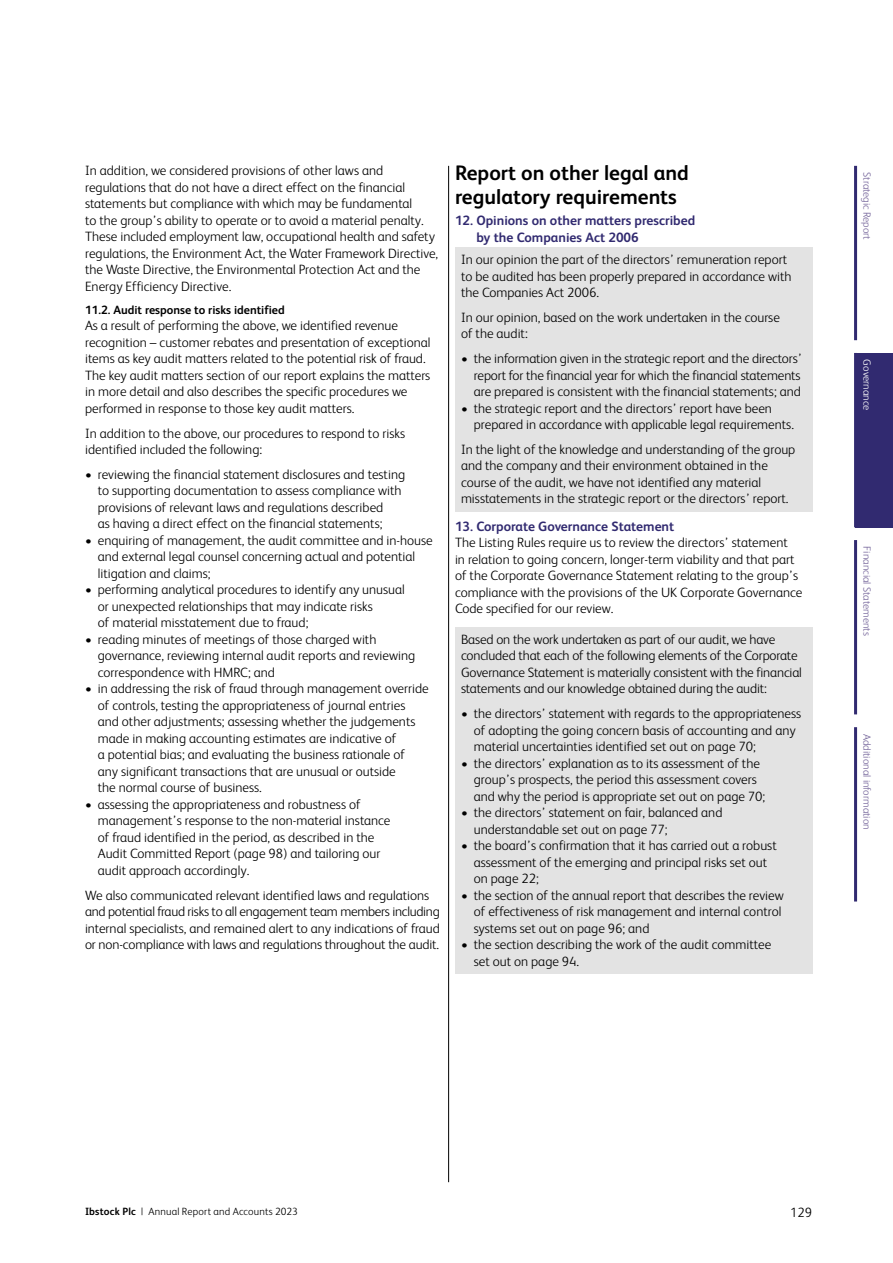
<style>
.page{position:relative;width:893px;height:1263px;background:#fff}
.page>*{position:absolute;margin:0;border:0;box-sizing:border-box;transform-origin:0 0}
.t1{font:700 21px/24px "FS Albert";color:#000}
.t2{font:300 13.5px/16.5px "FS Albert";color:#000}
.t3{font:700 13.5px/16.5px "FS Albert";color:#312a70}
.t4{font:700 12px "FS Albert";color:#000}
.t5{font:300 10.5px "FS Albert";color:#736399}
.t6{font:300 10.5px "FS Albert";letter-spacing:.02em;color:#000}
.t7{font:300 10.5px "FS Albert";color:#fff}
.s1{font-weight:700}
</style>
<div class="page">
<div style="left:455px;top:248px;width:357px;height:264px;background:#e3e3e3"></div>
<div style="left:455px;top:628px;width:357px;height:346px;background:#e3e3e3"></div>
<hr style="left:448px;top:166px;width:1px;height:1016px;background:#000">
<hr style="left:854px;top:727px;width:3px;height:174px;background:#312a70">
<hr style="left:854px;top:540px;width:3px;height:174px;background:#312a70">
<div style="left:855px;top:353px;width:38px;height:174px;background:#312a70"></div>
<hr style="left:854px;top:353px;width:3px;height:174px;background:#312a70">
<hr style="left:854px;top:166px;width:3px;height:174px;background:#312a70">
<p class="t2" style="left:85px;top:162px;width:355px">In addition, we considered provisions of other laws and regulations that do not have a direct effect on the financial statements but compliance with which may be fundamental<br>to the group’s ability to operate or to avoid a material penalty.<br>These included employment law, occupational health and safety regulations, the Environment Act, the Water Framework Directive, the Waste Directive, the Environmental Protection Act and the Energy Efficiency Directive.</p>
<p class="t4" style="left:85px;top:302px;width:201px">11.2. Audit response to risks identified</p>
<p class="t2" style="left:85px;top:317px;width:347px">As a result of performing the above, we identified revenue recognition – customer rebates and presentation of exceptional items as key audit matters related to the potential risk of fraud.<br>The key audit matters section of our report explains the matters in more detail and also describes the specific procedures we performed in response to those key audit matters.</p>
<p class="t2" style="left:85px;top:424px;width:322px">In addition to the above, our procedures to respond to risks identified included the following:</p>
<p class="t2" style="left:98px;top:465px;width:309px;text-indent:-13px">• reviewing the financial statement disclosures and testing to supporting documentation to assess compliance with provisions of relevant laws and regulations described<br>as having a direct effect on the financial statements;</p>
<p class="t2" style="left:98px;top:531px;width:337px;text-indent:-13px">• enquiring of management, the audit committee and in-house and external legal counsel concerning actual and potential litigation and claims;</p>
<p class="t2" style="left:98px;top:581px;width:309px;text-indent:-13px">• performing analytical procedures to identify any unusual or unexpected relationships that may indicate risks<br>of material misstatement due to fraud;</p>
<p class="t2" style="left:98px;top:630px;width:319px;text-indent:-13px">• reading minutes of meetings of those charged with governance, reviewing internal audit reports and reviewing correspondence with HMRC; and</p>
<p class="t2" style="left:98px;top:680px;width:332px;text-indent:-13px">• in addressing the risk of fraud through management override of controls, testing the appropriateness of journal entries and other adjustments; assessing whether the judgements made in making accounting estimates are indicative of<br>a potential bias; and evaluating the business rationale of any significant transactions that are unusual or outside<br>the normal course of business.</p>
<p class="t2" style="left:98px;top:795px;width:294px;text-indent:-13px">• assessing the appropriateness and robustness of management’s response to the non-material instance of fraud identified in the period, as described in the Audit Committed Report (page 98) and tailoring our audit approach accordingly.</p>
<p class="t2" style="left:85px;top:886px;width:356px">We also communicated relevant identified laws and regulations and potential fraud risks to all engagement team members including internal specialists, and remained alert to any indications of fraud or non-compliance with laws and regulations throughout the audit.</p>
<h1 class="t1" style="left:455px;top:160px;width:235px">Report on other legal and regulatory requirements</h1>
<p class="t3" style="left:476px;top:212px;width:220px;text-indent:-21px">12. Opinions on other matters prescribed by the Companies Act 2006</p>
<p class="t2" style="left:461px;top:251px;width:332px">In our opinion the part of the directors’ remuneration report to be audited has been properly prepared in accordance with the Companies Act 2006.</p>
<p class="t2" style="left:461px;top:308px;width:320px">In our opinion, based on the work undertaken in the course of the audit:</p>
<p class="t2" style="left:474px;top:349px;width:330px;text-align:justify;text-indent:-13px">• the information given in the strategic report and the directors’ report for the financial year for which the financial statements are prepared is consistent with the financial statements; and</p>
<p class="t2" style="left:474px;top:399px;width:322px;text-indent:-13px">• the strategic report and the directors’ report have been prepared in accordance with applicable legal requirements.</p>
<p class="t2" style="left:461px;top:440px;width:336px">In the light of the knowledge and understanding of the group and the company and their environment obtained in the course of the audit, we have not identified any material misstatements in the strategic report or the directors’ report.</p>
<p class="t3" style="left:455px;top:517px;width:221px">13. Corporate Governance Statement</p>
<p class="t2" style="left:455px;top:534px;width:349px">The Listing Rules require us to review the directors’ statement<br>in relation to going concern, longer-term viability and that part of the Corporate Governance Statement relating to the group’s compliance with the provisions of the UK Corporate Governance Code specified for our review.</p>
<p class="t2" style="left:461px;top:630px;width:342px">Based on the work undertaken as part of our audit, we have concluded that each of the following elements of the Corporate Governance Statement is materially consistent with the financial statements and our knowledge obtained during the audit:</p>
<p class="t2" style="left:474px;top:705px;width:329px;text-indent:-13px">• the directors’ statement with regards to the appropriateness of adopting the going concern basis of accounting and any material uncertainties identified set out on page 70;</p>
<p class="t2" style="left:474px;top:754px;width:293px;text-indent:-13px">• the directors’ explanation as to its assessment of the group’s prospects, the period this assessment covers and why the period is appropriate set out on page 70;</p>
<p class="t2" style="left:474px;top:804px;width:250px;text-indent:-13px">• the directors’ statement on fair, balanced and understandable set out on page 77;</p>
<p class="t2" style="left:474px;top:837px;width:305px;text-indent:-13px">• the board’s confirmation that it has carried out a robust assessment of the emerging and principal risks set out on page 22;</p>
<p class="t2" style="left:474px;top:886px;width:312px;text-indent:-13px">• the section of the annual report that describes the review of effectiveness of risk management and internal control systems set out on page 96; and</p>
<p class="t2" style="left:474px;top:936px;width:299px;text-indent:-13px">• the section describing the work of the audit committee set out on page 94.</p>
<p class="t5" style="left:874px;top:172px;width:69px;rotate:90deg">Strategic Report</p>
<p class="t7" style="left:874px;top:359px;width:52px;rotate:90deg">Governance</p>
<p class="t5" style="left:874px;top:546px;width:91px;rotate:90deg">Financial Statements</p>
<p class="t5" style="left:874px;top:733px;width:98px;rotate:90deg">Additional information</p>
<p class="t6" style="left:85px;top:1204px;width:214px"><span class="s1">Ibstock Plc</span> | Annual Report and Accounts 2023</p>
<p class="t2" style="left:790px;top:1203px;width:23px">129</p>
</div>
